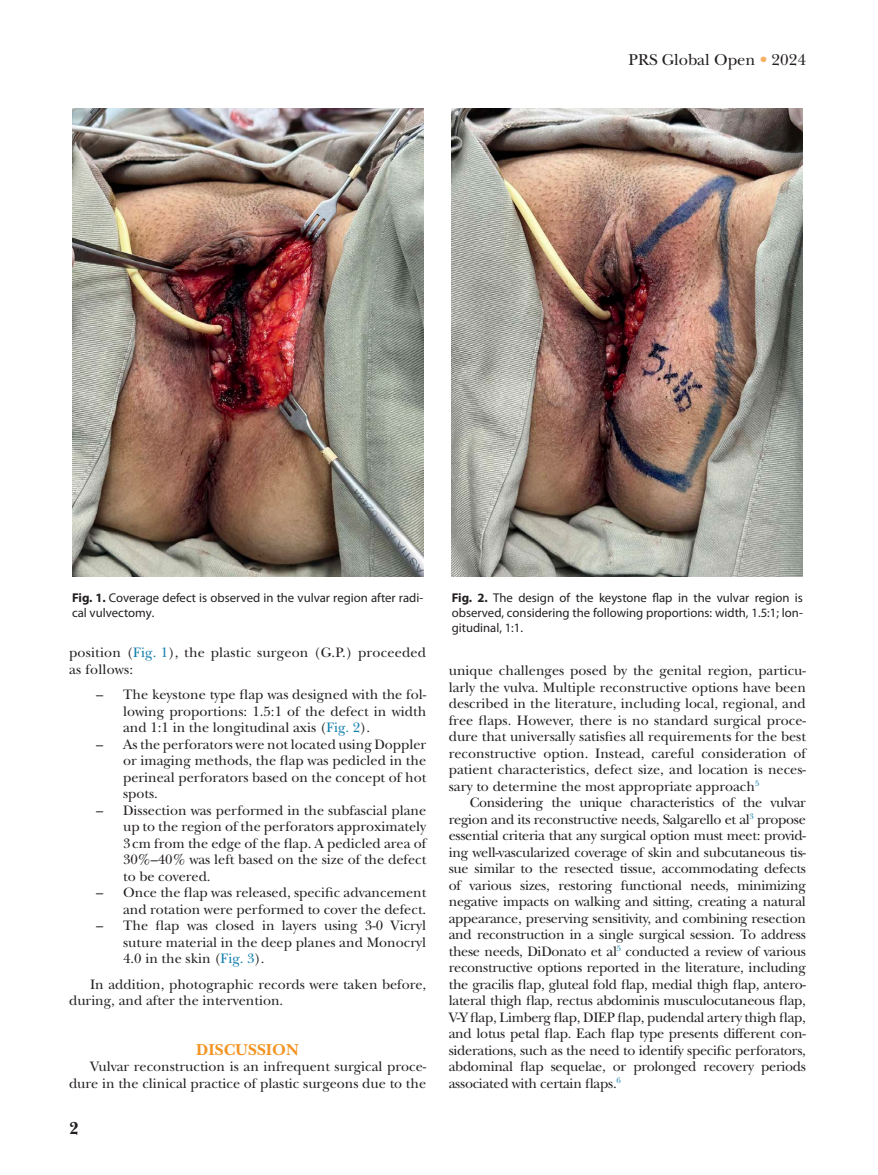
<style>
.page{position:relative;width:878px;height:1175px;background:#fff}
.page>*{position:absolute;margin:0;border:0;box-sizing:border-box;transform-origin:0 0}
.t1{font:700 18px "New Baskerville Std";color:#231f20}
.t2{font:16.5px "New Baskerville Std";color:#231f20}
.t3{font:700 16.5px "New Baskerville Std";color:#f39423}
.t4{font:14.25px/16.5px "New Baskerville Std";color:#231f20;text-align:justify}
.t5{font:12.75px/15px "Myriad Pro";color:#231f20}
.s1{color:#f7b163}
.s2{font-weight:700}
.s3{color:#0f7eac}
</style>
<div class="page">
<img style="left:72px;top:108px;width:351px;height:468px">
<img style="left:452px;top:108px;width:350px;height:468px">
<p class="t2" style="left:628px;top:50px;width:179px">PRS Global Open <span class="s1">•</span> 2024</p>
<p class="t5" style="left:72px;top:590px;width:353px"><span class="s2">Fig. 1.</span> Coverage defect is observed in the vulvar region after radi&shy;cal vulvectomy.</p>
<p class="t5" style="left:452px;top:590px;width:353px;text-align:justify"><span class="s2">Fig. 2.</span> The design of the keystone flap in the vulvar region is observed, considering the following proportions: width, 1.5:1; lon&shy;gitudinal, 1:1.</p>
<p class="t4" style="left:69px;top:644px;width:358px">position (<span class="s3">Fig. 1</span>), the plastic surgeon (G.P.) proceeded as follows:</p>
<p class="t4" style="left:123px;top:686px;width:304px;text-indent:-27px">– The keystone type flap was designed with the fol&shy;lowing proportions: 1.5:1 of the defect in width and 1:1 in the longitudinal axis (<span class="s3">Fig. 2</span>).</p>
<p class="t4" style="left:123px;top:736px;width:305px;text-indent:-27px">– As the perforators were not located using Doppler or imaging methods, the flap was pedicled in the perineal perforators based on the concept of hot spots.</p>
<p class="t4" style="left:123px;top:802px;width:305px;text-indent:-27px">– Dissection was performed in the subfascial plane up to the region of the perforators approximately 3cm from the edge of the flap. A pedicled area of 30%–40% was left based on the size of the defect to be covered.</p>
<p class="t4" style="left:96px;top:884px;width:332px;text-align:right">– Once the flap was released, specific advancement and rotation were performed to cover the defect.</p>
<p class="t4" style="left:123px;top:917px;width:305px;text-indent:-27px">– The flap was closed in layers using 3-0 Vicryl suture material in the deep planes and Monocryl 4.0 in the skin (<span class="s3">Fig. 3</span>).</p>
<p class="t4" style="left:69px;top:976px;width:359px;text-indent:21px">In addition, photographic records were taken before, during, and after the intervention.</p>
<p class="t3" style="left:196px;top:1039px;width:104px">DISCUSSION</p>
<p class="t4" style="left:69px;top:1058px;width:359px;text-align:right">Vulvar reconstruction is an infrequent surgical proce&shy;dure in the clinical practice of plastic surgeons due to the</p>
<p class="t1" style="left:69px;top:1118px;width:11px">2</p>
<p class="t4" style="left:449px;top:662px;width:359px">unique challenges posed by the genital region, particu&shy;larly the vulva. Multiple reconstructive options have been described in the literature, including local, regional, and free flaps. However, there is no standard surgical proce&shy;dure that universally satisfies all requirements for the best reconstructive option. Instead, careful consideration of patient characteristics, defect size, and location is neces&shy;sary to determine the most appropriate approach<sup>5</sup></p>
<p class="t4" style="left:448px;top:794px;width:359px;text-indent:21px">Considering the unique characteristics of the vulvar region and its reconstructive needs, Salgarello et al<sup>3</sup> propose essential criteria that any surgical option must meet: provid&shy;ing well-vascularized coverage of skin and subcutaneous tis&shy;sue similar to the resected tissue, accommodating defects of various sizes, restoring functional needs, minimizing negative impacts on walking and sitting, creating a natural appearance, preserving sensitivity, and combining resection and reconstruction in a single surgical session. To address these needs, DiDonato et al<sup>5</sup> conducted a review of various reconstructive options reported in the literature, including the gracilis flap, gluteal fold flap, medial thigh flap, antero&shy;lateral thigh flap, rectus abdominis musculocutaneous flap, V-Y flap, Limberg flap, DIEP flap, pudendal artery thigh flap, and lotus petal flap. Each flap type presents different con&shy;siderations, such as the need to identify specific perforators, abdominal flap sequelae, or prolonged recovery periods associated with certain flaps.<sup>6</sup></p>
</div>
